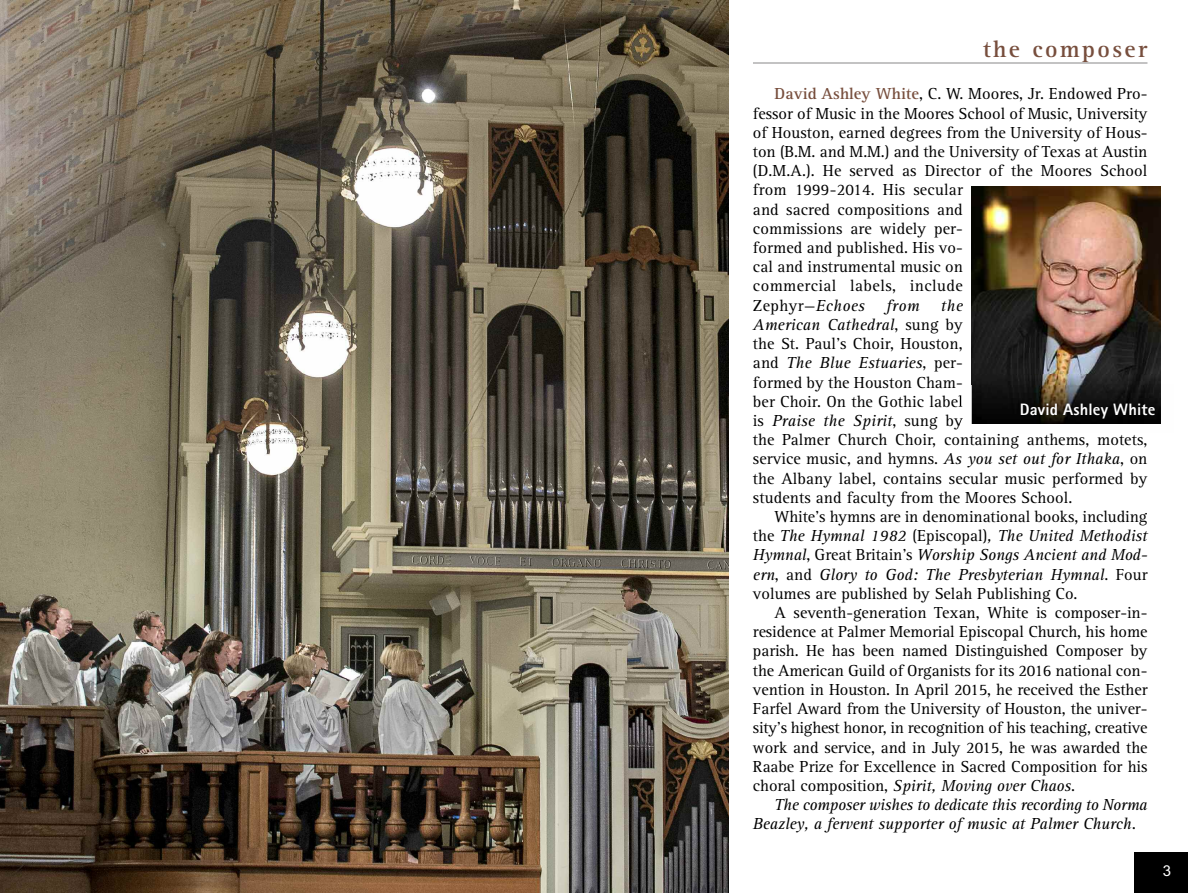
<style>
.page{position:relative;width:1188px;height:893px;background:#fff}
.page>*{position:absolute;margin:0;border:0;box-sizing:border-box;transform-origin:0 0}
.t1{font:700 24px "Rotis Serif";letter-spacing:.1em;color:#774e3d}
.t2{font:16.5px/19.2px "Rotis Serif";letter-spacing:.005em;color:#000}
.t3{font:italic 16.5px/19.2px "Rotis Serif";letter-spacing:-.005em;color:#000}
.t4{font:800 16.5px "Rotis Sans Serif";letter-spacing:.01em;color:#fff}
.t5{font:15px "Arial";color:#fff}
.s1{font-weight:700;color:#774e3d}
.s2{font-style:italic}
</style>
<div class="page">
<div style="left:1134px;top:852px;width:54px;height:41px;background:#000"></div>
<img style="left:0;top:0;width:729px;height:893px">
<hr style="left:753px;top:62px;width:394px;height:2px;background:#b0afb0">
<img style="left:972px;top:187px;width:189px;height:187px">
<img style="left:972px;top:374px;width:189px;height:11px">
<img style="left:959px;top:385px;width:202px;height:39px">
<svg style="left:959px;top:417px;width:4px;height:9px"></svg>
<h1 class="t1" style="left:983px;top:41px;width:166px">the composer</h1>
<p class="t2" style="left:753px;top:86px;width:396px;text-indent:22px"><span class="s1">David Ashley White</span>, C. W. Moores, Jr. Endowed Pro&shy;fessor of Music in the Moores School of Music, University of Houston, earned degrees from the University of Hous&shy;ton (B.M. and M.M.) and the University of Texas at Austin (D.M.A.). He served as Director of the Moores School from 1999-2014. His secular<br>and sacred compositions and<br>commissions are widely per-<br>formed and published. His vo-<br>cal and instrumental music on<br>commercial labels, include<br>Zephyr—<span class="s2">Echoes</span></p>
<p class="t2" style="left:753px;top:297px;width:396px;text-indent:188px"><span class="s2">the<br>American Cathedral</span>, sung by<br>the St. Paul’s Choir, Houston,<br>and <span class="s2">The Blue Estuaries</span>, per-<br>formed by the Houston Cham-<br>ber Choir. On the Gothic label<br>is <span class="s2">Praise the Spirit</span>, sung by<br>the Palmer Church Choir, containing anthems, motets, service music, and hymns. <span class="s2">As you set out for Ithaka</span>, on the Albany label, contains secular music performed by students and faculty from the Moores School.</p>
<p class="t2" style="left:753px;top:508px;width:396px;text-align:justify;text-indent:22px">White’s hymns are in denominational books, including the <span class="s2">The Hymnal 1982</span> (Episcopal)<span class="s2">, The United Methodist Hymnal</span>, Great Britain’s <span class="s2">Worship Songs Ancient and Mod&shy;ern</span>, and <span class="s2">Glory to God: The Presbyterian Hymnal</span>. Four volumes are published by Selah Publishing Co.</p>
<p class="t2" style="left:753px;top:604px;width:396px;text-align:justify;text-indent:22px">A seventh-generation Texan, White is composer-in&shy;residence at Palmer Memorial Episcopal Church, his home parish. He has been named Distinguished Composer by the American Guild of Organists for its 2016 national con&shy;vention in Houston. In April 2015, he received the Esther Farfel Award from the University of Houston, the univer&shy;sity’s highest honor, in recognition of his teaching, creative work and service, and in July 2015, he was awarded the Raabe Prize for Excellence in Sacred Composition for his choral composition, <span class="s2">Spirit, Moving over Chaos</span>.</p>
<p class="t3" style="left:753px;top:796px;width:396px;text-indent:22px">The composer wishes to dedicate this recording to Norma<br>Beazley, a fervent supporter of music at Palmer Church.</p>
<p class="t3" style="left:886px;top:297px;width:35px">from</p>
<p class="t4" style="left:1020px;top:403px;width:137px">David Ashley White</p>
<p class="t5" style="left:1163px;top:862px;width:10px">3</p>
</div>
